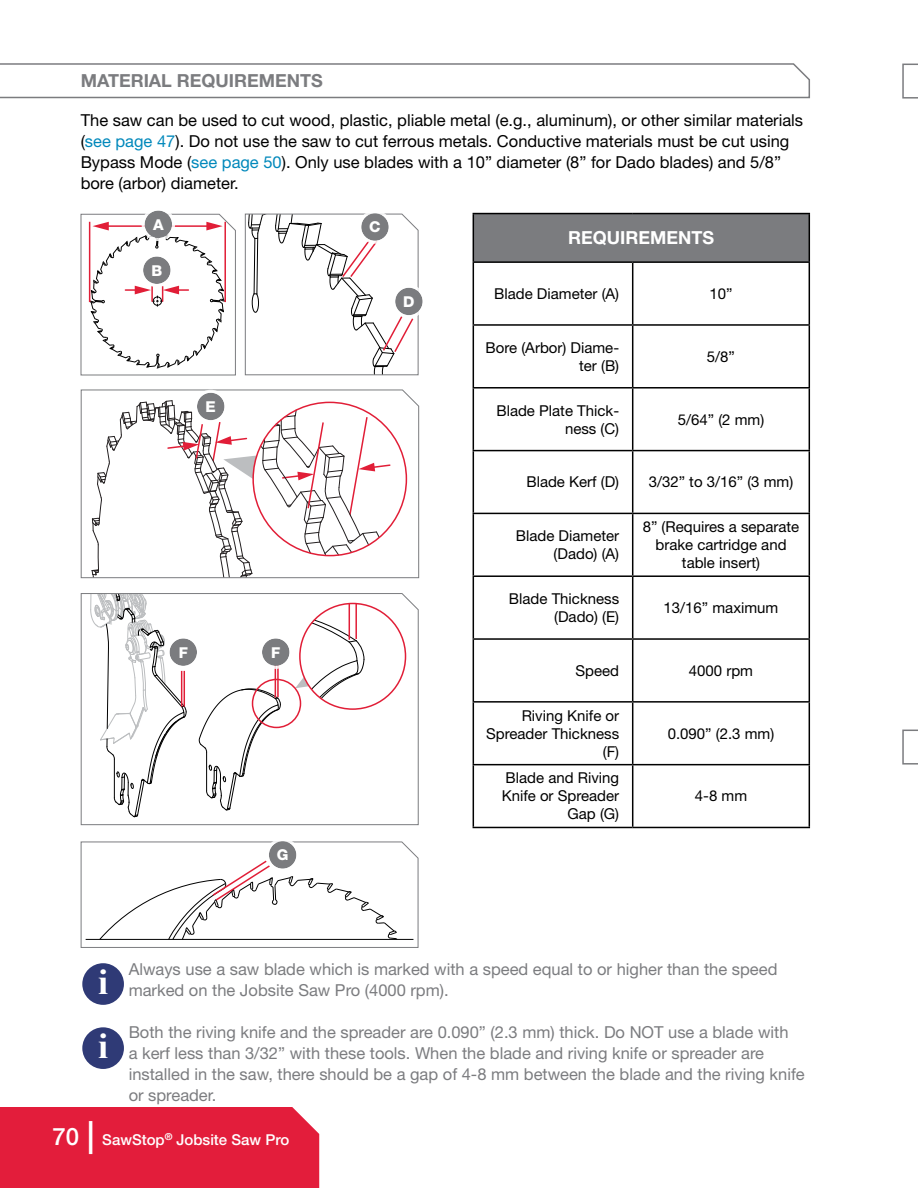
<style>
.page{position:relative;width:918px;height:1188px;background:#fff}
.page>*{position:absolute;margin:0;border:0;box-sizing:border-box;transform-origin:0 0}
.t1{font:700 36px/64.1px "Times New Roman";color:#fff}
.t2{font:700 18px "Helvetica Neue LT Std";color:#7b7c7f}
.t3{font:700 18px "Helvetica Neue LT Std";color:#fff}
.t4{font:16.5px/21px "Helvetica Neue LT Std";color:#7b7c7f}
.t5{font:16.5px/21px "Helvetica Neue LT Std";color:#000}
.t6{font:15px/18px "Helvetica Neue LT Std";color:#000;text-align:right}
.t7{font:500 15px "Helvetica Neue LT Std";color:#fff}
.t8{font:800 15px "Helvetica Neue LT Std";color:#fff}
.s1{color:#08b}
.s2{font-size:24px}
.s3{font-size:33px}
</style>
<div class="page">
<div style="left:473px;top:214px;width:336px;height:48px;background:#7b7c7f"></div>
<hr style="left:809px;top:214px;width:1px;height:47px;background:#000">
<hr style="left:473px;top:263px;width:1px;height:61px;background:#000">
<hr style="left:632px;top:263px;width:1px;height:61px;background:#000">
<hr style="left:809px;top:263px;width:1px;height:61px;background:#000">
<hr style="left:473px;top:324px;width:160px;height:2px;background:#000">
<hr style="left:473px;top:326px;width:1px;height:61px;background:#000">
<hr style="left:633px;top:324px;width:177px;height:2px;background:#000">
<hr style="left:632px;top:326px;width:1px;height:61px;background:#000">
<hr style="left:809px;top:326px;width:1px;height:61px;background:#000">
<hr style="left:473px;top:387px;width:160px;height:2px;background:#000">
<hr style="left:473px;top:389px;width:1px;height:61px;background:#000">
<hr style="left:633px;top:387px;width:177px;height:2px;background:#000">
<hr style="left:632px;top:389px;width:1px;height:61px;background:#000">
<hr style="left:809px;top:389px;width:1px;height:61px;background:#000">
<hr style="left:473px;top:450px;width:160px;height:1px;background:#000">
<hr style="left:473px;top:451px;width:1px;height:62px;background:#000">
<hr style="left:633px;top:450px;width:177px;height:1px;background:#000">
<hr style="left:632px;top:451px;width:1px;height:62px;background:#000">
<hr style="left:809px;top:451px;width:1px;height:62px;background:#000">
<hr style="left:473px;top:513px;width:160px;height:1px;background:#000">
<hr style="left:473px;top:514px;width:1px;height:61px;background:#000">
<hr style="left:633px;top:513px;width:177px;height:1px;background:#000">
<hr style="left:632px;top:514px;width:1px;height:61px;background:#000">
<hr style="left:809px;top:514px;width:1px;height:61px;background:#000">
<hr style="left:473px;top:575px;width:160px;height:2px;background:#000">
<hr style="left:473px;top:577px;width:1px;height:61px;background:#000">
<hr style="left:633px;top:575px;width:177px;height:2px;background:#000">
<hr style="left:632px;top:577px;width:1px;height:61px;background:#000">
<hr style="left:809px;top:577px;width:1px;height:61px;background:#000">
<hr style="left:473px;top:638px;width:160px;height:2px;background:#000">
<hr style="left:473px;top:640px;width:1px;height:61px;background:#000">
<hr style="left:633px;top:638px;width:177px;height:2px;background:#000">
<hr style="left:632px;top:640px;width:1px;height:61px;background:#000">
<hr style="left:809px;top:640px;width:1px;height:61px;background:#000">
<hr style="left:473px;top:701px;width:160px;height:2px;background:#000">
<hr style="left:473px;top:703px;width:1px;height:61px;background:#000">
<hr style="left:633px;top:701px;width:177px;height:2px;background:#000">
<hr style="left:632px;top:703px;width:1px;height:61px;background:#000">
<hr style="left:809px;top:703px;width:1px;height:61px;background:#000">
<hr style="left:473px;top:764px;width:160px;height:1px;background:#000">
<hr style="left:473px;top:765px;width:1px;height:62px;background:#000">
<hr style="left:633px;top:764px;width:177px;height:1px;background:#000">
<hr style="left:632px;top:765px;width:1px;height:62px;background:#000">
<hr style="left:809px;top:765px;width:1px;height:62px;background:#000">
<hr style="left:473px;top:827px;width:160px;height:1px;background:#000">
<hr style="left:633px;top:827px;width:177px;height:1px;background:#000">
<hr style="left:473px;top:213px;width:160px;height:1px;background:#000">
<hr style="left:473px;top:214px;width:1px;height:47px;background:#000">
<hr style="left:633px;top:213px;width:177px;height:1px;background:#000">
<hr style="left:473px;top:261px;width:160px;height:2px;background:#000">
<hr style="left:633px;top:261px;width:177px;height:2px;background:#000">
<svg style="left:81px;top:842px;width:337px;height:106px"></svg>
<svg style="left:245px;top:214px;width:173px;height:161px"></svg>
<svg style="left:81px;top:390px;width:338px;height:188px"></svg>
<svg style="left:81px;top:593px;width:338px;height:232px"></svg>
<svg style="left:81px;top:214px;width:155px;height:161px"></svg>
<div style="left:145px;top:211px;width:27px;height:27px;background:#7b7c7f;border-radius:50%"></div>
<div style="left:142px;top:208px;width:33px;height:33px;border:3px solid #fff;border-radius:50%"></div>
<div style="left:143px;top:256px;width:28px;height:28px;background:#7b7c7f;border-radius:50%"></div>
<div style="left:140px;top:253px;width:34px;height:34px;border:3px solid #fff;border-radius:50%"></div>
<div style="left:361px;top:213px;width:28px;height:28px;background:#7b7c7f;border-radius:50%"></div>
<div style="left:358px;top:210px;width:34px;height:34px;border:3px solid #fff;border-radius:50%"></div>
<div style="left:395px;top:288px;width:28px;height:27px;background:#7b7c7f;border-radius:50%"></div>
<div style="left:392px;top:285px;width:34px;height:33px;border:3px solid #fff;border-radius:50%"></div>
<div style="left:197px;top:393px;width:27px;height:27px;background:#7b7c7f;border-radius:50%"></div>
<div style="left:194px;top:390px;width:33px;height:33px;border:3px solid #fff;border-radius:50%"></div>
<div style="left:170px;top:638px;width:27px;height:28px;background:#7b7c7f;border-radius:50%"></div>
<div style="left:167px;top:635px;width:33px;height:34px;border:3px solid #fff;border-radius:50%"></div>
<div style="left:262px;top:638px;width:28px;height:28px;background:#7b7c7f;border-radius:50%"></div>
<div style="left:259px;top:635px;width:34px;height:34px;border:3px solid #fff;border-radius:50%"></div>
<div style="left:269px;top:841px;width:27px;height:28px;background:#7b7c7f;border-radius:50%"></div>
<div style="left:266px;top:838px;width:33px;height:34px;border:3px solid #fff;border-radius:50%"></div>
<div style="left:82px;top:963px;width:42px;height:42px;background:#2f3a76;border-radius:50%"></div>
<div style="left:82px;top:1027px;width:42px;height:42px;background:#2f3a76;border-radius:50%"></div>
<svg style="left:0;top:63px;width:810px;height:36px"></svg>
<svg style="left:902px;top:63px;width:16px;height:36px"></svg>
<svg style="left:902px;top:729px;width:16px;height:36px"></svg>
<div style="left:0;top:1107px;width:319px;height:81px;background:#e31d3b"></div>
<p class="t2" style="left:81px;top:70px;width:244px">MATERIAL REQUIREMENTS</p>
<p class="t5" style="left:81px;top:109px;width:724px">The saw can be used to cut wood, plastic, pliable metal (e.g., aluminum), or other similar materials (<span class="s1">see page 47</span>). Do not use the saw to cut ferrous metals. Conductive materials must be cut using Bypass Mode (<span class="s1">see page 50</span>). Only use blades with a 10” diameter (8” for Dado blades) and 5/8” bore (arbor) diameter.</p>
<p class="t8" style="left:153px;top:215px;width:12px">A</p>
<p class="t8" style="left:151px;top:261px;width:12px">B</p>
<p class="t8" style="left:206px;top:398px;width:12px">E</p>
<p class="t8" style="left:179px;top:643px;width:11px">F</p>
<p class="t8" style="left:271px;top:643px;width:11px">F</p>
<p class="t8" style="left:277px;top:846px;width:13px">G</p>
<p class="t8" style="left:369px;top:218px;width:13px">C</p>
<p class="t8" style="left:403px;top:293px;width:13px">D</p>
<p class="t3" style="left:568px;top:227px;width:147px">REQUIREMENTS</p>
<p class="t6" style="left:494px;top:284px;width:127px">Blade Diameter (A)</p>
<p class="t6" style="left:709px;top:284px;width:25px">10”</p>
<p class="t6" style="left:486px;top:338px;width:135px">Bore (Arbor) Diame&shy;ter (B)</p>
<p class="t6" style="left:707px;top:347px;width:30px">5/8”</p>
<p class="t6" style="left:496px;top:401px;width:124px">Blade Plate Thick&shy;ness (C)</p>
<p class="t6" style="left:678px;top:410px;width:88px">5/64” (2 mm)</p>
<p class="t6" style="left:526px;top:473px;width:94px">Blade Kerf (D)</p>
<p class="t6" style="left:649px;top:473px;width:146px">3/32” to 3/16” (3 mm)</p>
<p class="t6" style="left:516px;top:527px;width:105px">Blade Diameter (Dado) (A)</p>
<p class="t6" style="left:643px;top:518px;width:158px;text-align:center">8” (Requires a separate brake cartridge and table insert)</p>
<p class="t6" style="left:509px;top:589px;width:112px">Blade Thickness (Dado) (E)</p>
<p class="t6" style="left:664px;top:598px;width:116px">13/16” maximum</p>
<p class="t6" style="left:576px;top:661px;width:45px">Speed</p>
<p class="t6" style="left:689px;top:661px;width:66px">4000 rpm</p>
<p class="t6" style="left:486px;top:706px;width:135px">Riving Knife or<br>Spreader Thickness (F)</p>
<p class="t6" style="left:668px;top:724px;width:108px">0.090” (2.3 mm)</p>
<p class="t6" style="left:502px;top:769px;width:119px">Blade and Riving<br>Knife or Spreader<br>Gap (G)</p>
<p class="t6" style="left:695px;top:787px;width:54px">4-8 mm</p>
<h1 class="t1" style="left:98px;top:949px;width:12px">i i</h1>
<p class="t4" style="left:129px;top:958px;width:650px">Always use a saw blade which is marked with a speed equal to or higher than the speed marked on the Jobsite Saw Pro (4000 rpm).</p>
<p class="t4" style="left:129px;top:1021px;width:678px">Both the riving knife and the spreader are 0.090” (2.3 mm) thick. Do NOT use a blade with<br>a kerf less than 3/32” with these tools. When the blade and riving knife or spreader are installed in the saw, there should be a gap of 4-8 mm between the blade and the riving knife or spreader.</p>
<p class="t7" style="left:52px;top:1131px;width:238px"><span class="s2">70</span> <span class="s3">|</span> SawStop<sup>®</sup> Jobsite Saw Pro</p>
</div>
